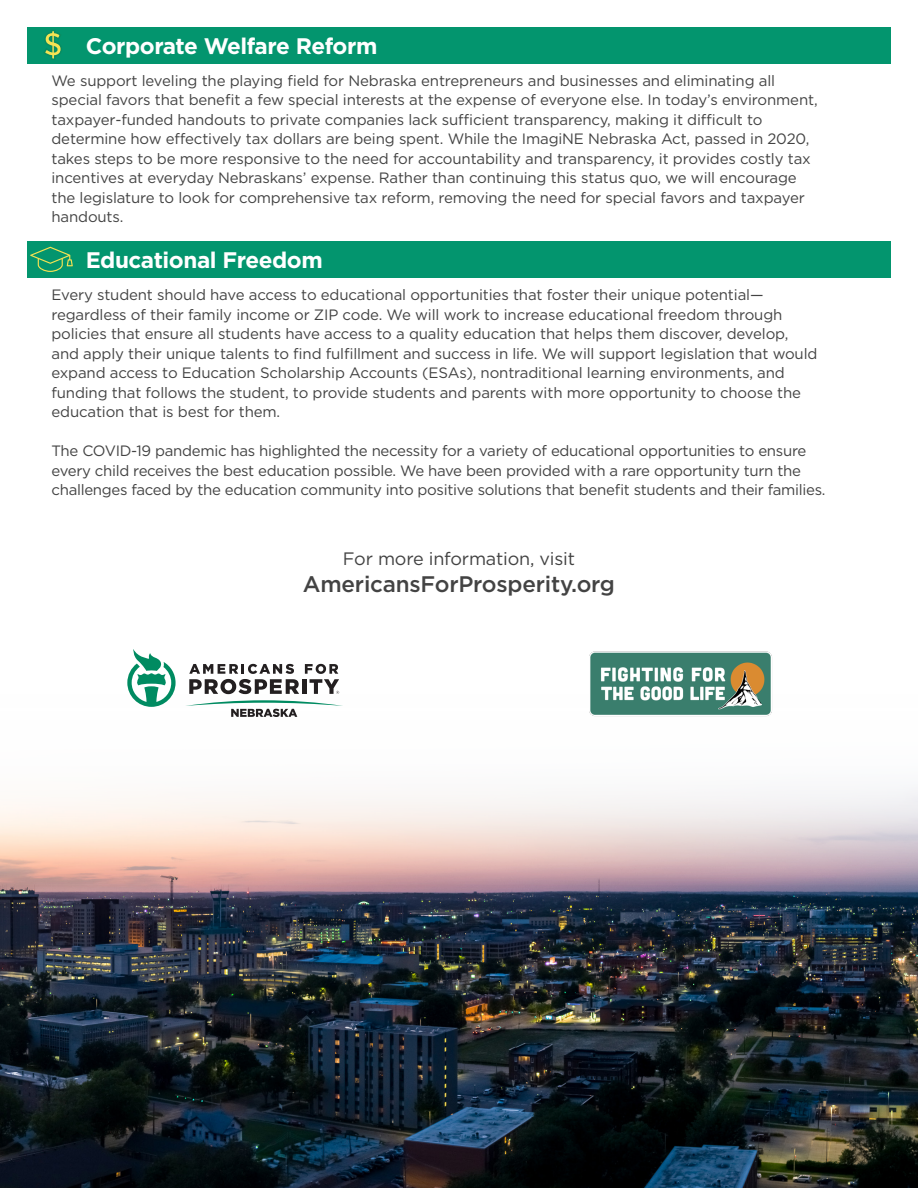
<style>
.page{position:relative;width:918px;height:1188px;background:#fff}
.page>*{position:absolute;margin:0;border:0;box-sizing:border-box;transform-origin:0 0}
.Headers{font:700 22.5px "Gotham";letter-spacing:-.02em;color:#fff}
.Body{font:500 22.5px "Gotham";letter-spacing:-.01em;color:#434343}
.Body-2{font:18px "Gotham";letter-spacing:-.01em;color:#434343}
.Body-3{font:15px/19.5px "Gotham";letter-spacing:-.01em;color:#434343}
</style>
<div class="page">
<img style="left:0;top:892px;width:918px;height:296px">
<svg style="left:0;top:885px;width:918px;height:7px;background:#a38395"></svg>
<svg style="left:0;top:835px;width:918px;height:50px;background:#debbb8"></svg>
<div style="left:0;top:690px;width:918px;height:145px;background:linear-gradient(to bottom,#fff,#f6efec)"></div>
<div style="left:27px;top:242px;width:864px;height:36px;background:#03956e"></div>
<svg style="left:30px;top:247px;width:43px;height:25px"></svg>
<div style="left:27px;top:27px;width:864px;height:37px;background:#03956e"></div>
<svg style="left:44px;top:30px;width:18px;height:30px"></svg>
<svg style="left:127px;top:649px;width:49px;height:58px"></svg>
<hr style="left:303px;top:679px;width:4px;height:15px;background:#231f20">
<svg style="left:189px;top:664px;width:110px;height:30px"></svg>
<svg style="left:305px;top:664px;width:34px;height:30px"></svg>
<svg style="left:185px;top:700px;width:158px;height:17px"></svg>
<img style="left:573px;top:651px;width:219px;height:66px">
<p class="Headers" style="left:86px;top:31px;width:293px">Corporate Welfare Reform</p>
<p class="Body-3" style="left:52px;top:70px;width:768px">We support leveling the playing field for Nebraska entrepreneurs and businesses and eliminating all special favors that benefit a few special interests at the expense of everyone else. In today’s environment, taxpayer-funded handouts to private companies lack sufficient transparency, making it difficult to determine how effectively tax dollars are being spent. While the ImagiNE Nebraska Act, passed in 2020, takes steps to be more responsive to the need for accountability and transparency, it provides costly tax incentives at everyday Nebraskans’ expense. Rather than continuing this status quo, we will encourage the legislature to look for comprehensive tax reform, removing the need for special favors and taxpayer handouts.</p>
<p class="Headers" style="left:86px;top:245px;width:238px">Educational Freedom</p>
<p class="Body-3" style="left:52px;top:285px;width:767px">Every student should have access to educational opportunities that foster their unique potential— regardless of their family income or ZIP code. We will work to increase educational freedom through policies that ensure all students have access to a quality education that helps them discover, develop, and apply their unique talents to find fulfillment and success in life. We will support legislation that would expand access to Education Scholarship Accounts (ESAs), nontraditional learning environments, and funding that follows the student, to provide students and parents with more opportunity to choose the education that is best for them.</p>
<p class="Body-3" style="left:52px;top:441px;width:776px">The COVID-19 pandemic has highlighted the necessity for a variety of educational opportunities to ensure every child receives the best education possible. We have been provided with a rare opportunity turn the challenges faced by the education community into positive solutions that benefit students and their families.</p>
<p class="Body-2" style="left:343px;top:547px;width:234px">For more information, visit</p>
<p class="Body" style="left:303px;top:569px;width:314px">AmericansForProsperity.org</p>
</div>
